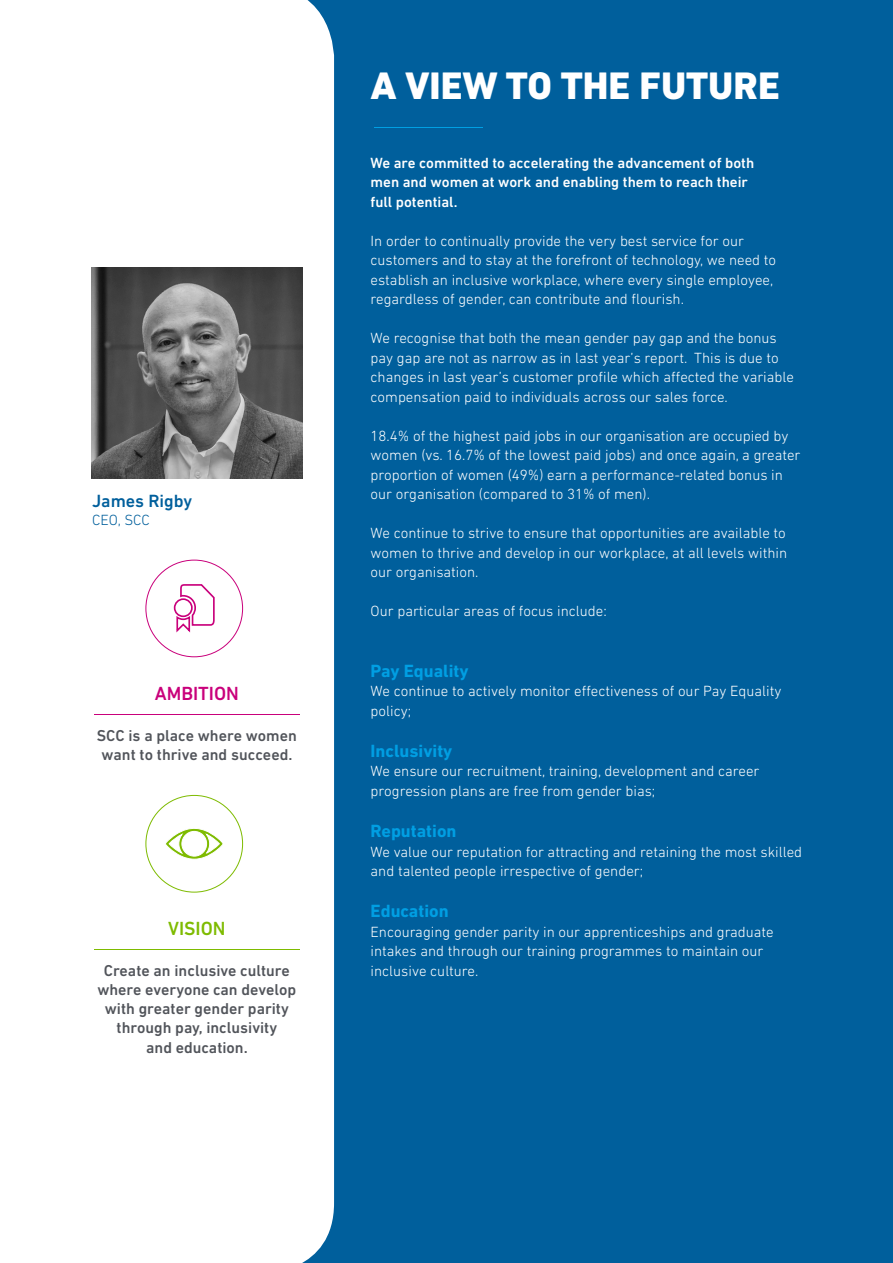
<style>
.page{position:relative;width:893px;height:1263px;background:#005f9c}
.page>*{position:absolute;margin:0;border:0;box-sizing:border-box;transform-origin:0 0}
.t1{font:800 39px "DIN Next LT Pro";color:#fff}
.t2{font:500 19.35px "DIN Next LT Pro";color:#c9007b}
.t3{font:500 19.35px "DIN Next LT Pro";color:#7ebb00}
.t4{font:700 18px "DIN Next LT Pro";color:#009fe3}
.t5{font:500 18px "DIN Next LT Pro";color:#005f9c}
.t6{font:500 16.05px/19.2px "DIN Next LT Pro";color:#51545a}
.t7{font:300 15px/19.5px "DIN Next LT Pro";color:#fff}
.t8{font:500 15px/19.5px "DIN Next LT Pro";color:#fff}
.t9{font:300 15px "DIN Next LT Pro";color:#005f9c}
</style>
<div class="page">
<hr style="left:374px;top:127px;width:109px;height:1px;background:#009fe3">
<div style="left:0;top:0;width:334px;height:1263px;background:#fff"></div>
<hr style="left:94px;top:714px;width:206px;height:1px;background:#c9007b">
<hr style="left:94px;top:949px;width:206px;height:1px;background:#7ebb00">
<svg style="left:173px;top:583px;width:43px;height:51px;background:#f4cfe6"></svg>
<svg style="left:164px;top:827px;width:60px;height:33px;background:#e6f1ce"></svg>
<img style="left:92px;top:268px;width:210px;height:210px">
<p class="t5" style="left:92px;top:490px;width:102px">James Rigby</p>
<p class="t9" style="left:92px;top:511px;width:59px">CEO, SCC</p>
<p class="t2" style="left:155px;top:682px;width:86px">AMBITION</p>
<p class="t6" style="left:97px;top:725px;width:201px">SCC is a place where women want to thrive and succeed.</p>
<p class="t3" style="left:168px;top:918px;width:59px">VISION</p>
<p class="t6" style="left:97px;top:961px;width:200px;text-align:center">Create an inclusive culture where everyone can develop with greater gender parity through pay, inclusivity<br>and education.</p>
<h1 class="t1" style="left:371px;top:63px;width:411px">A VIEW TO THE FUTURE</h1>
<p class="t8" style="left:371px;top:153px;width:385px">We are committed to accelerating the advancement of both men and women at work and enabling them to reach their full potential.</p>
<p class="t7" style="left:371px;top:231px;width:407px">In order to continually provide the very best service for our customers and to stay at the forefront of technology, we need to establish an inclusive workplace, where every single employee, regardless of gender, can contribute and flourish.</p>
<p class="t7" style="left:371px;top:328px;width:425px">We recognise that both the mean gender pay gap and the bonus pay gap are not as narrow as in last year’s report. This is due to changes in last year’s customer profile which affected the variable compensation paid to individuals across our sales force.</p>
<p class="t7" style="left:371px;top:426px;width:431px">18.4% of the highest paid jobs in our organisation are occupied by women (vs. 16.7% of the lowest paid jobs) and once again, a greater proportion of women (49%) earn a performance-related bonus in our organisation (compared to 31% of men).</p>
<p class="t7" style="left:371px;top:523px;width:418px;text-align:justify">We continue to strive to ensure that opportunities are available to women to thrive and develop in our workplace, at all levels within our organisation.</p>
<p class="t7" style="left:371px;top:601px;width:238px">Our particular areas of focus include:</p>
<p class="t4" style="left:371px;top:660px;width:100px">Pay Equality</p>
<p class="t7" style="left:371px;top:681px;width:412px">We continue to actively monitor effectiveness of our Pay Equality policy;</p>
<p class="t4" style="left:371px;top:740px;width:83px">Inclusivity</p>
<p class="t7" style="left:371px;top:761px;width:390px">We ensure our recruitment, training, development and career progression plans are free from gender bias;</p>
<p class="t4" style="left:371px;top:820px;width:87px">Reputation</p>
<p class="t7" style="left:371px;top:841px;width:433px">We value our reputation for attracting and retaining the most skilled and talented people irrespective of gender;</p>
<p class="t4" style="left:371px;top:900px;width:80px">Education</p>
<p class="t7" style="left:371px;top:922px;width:405px">Encouraging gender parity in our apprenticeships and graduate intakes and through our training programmes to maintain our inclusive culture.</p>
</div>
